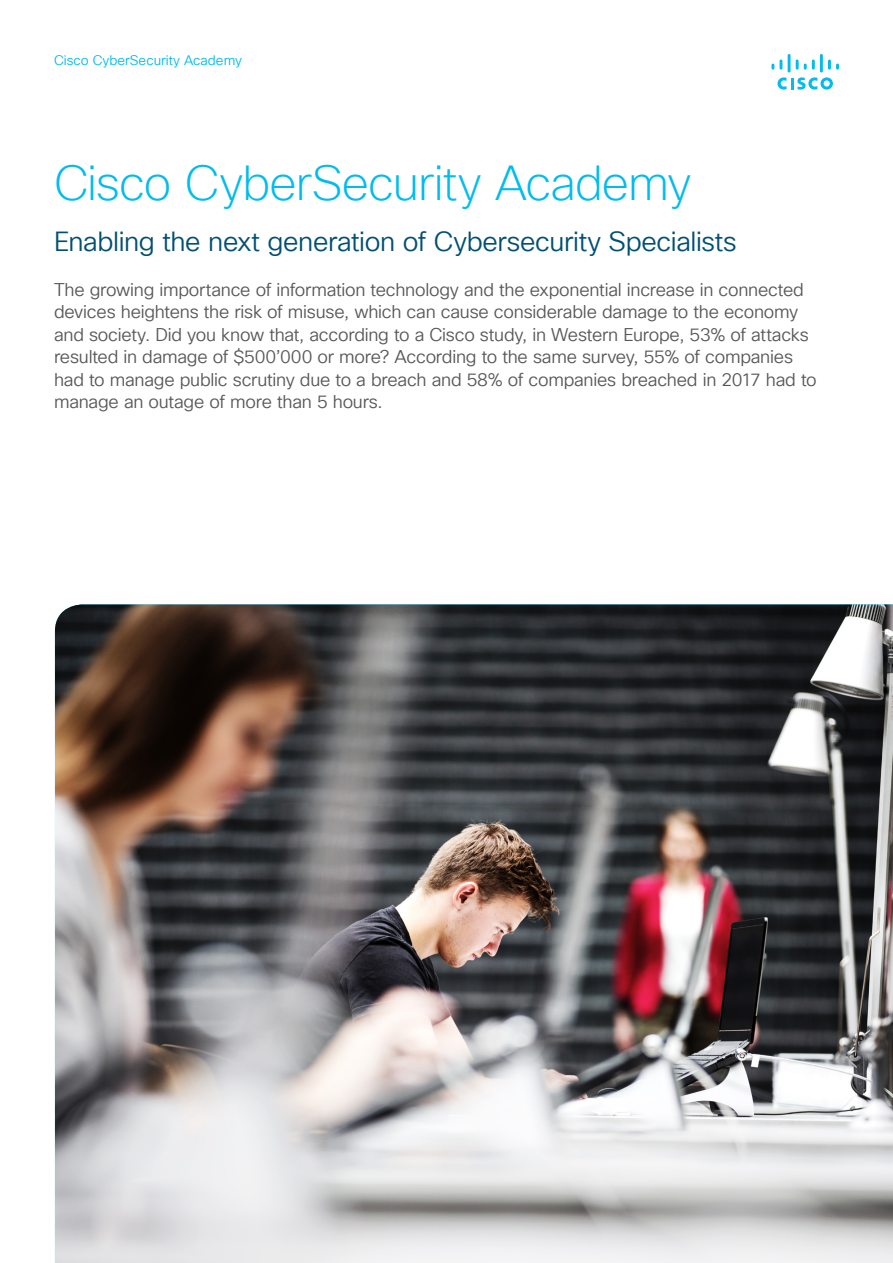
<style>
.page{position:relative;width:893px;height:1263px;background:#fff}
.page>*{position:absolute;margin:0;border:0;box-sizing:border-box;transform-origin:0 0}
.Title_Headline{font:200 48px "Cisco Sans TT";letter-spacing:-.02em;color:#01bcec}
.Subhead1_Blue{font:27px "Cisco Sans TT Light";letter-spacing:-.015em;color:#015072}
.Intro{font:18px/22.5px "Cisco Sans TT Light";letter-spacing:-.015em;color:#57585a}
.t1{font:13.5px "Cisco Sans TT Light";color:#01bcec}
</style>
<div class="page">
<svg style="left:771px;top:54px;width:68px;height:36px"></svg>
<img style="left:55px;top:604px;width:838px;height:659px">
<p class="t1" style="left:54px;top:51px;width:190px">Cisco CyberSecurity Academy</p>
<p class="Title_Headline" style="left:54px;top:152px;width:639px">Cisco CyberSecurity Academy</p>
<p class="Subhead1_Blue" style="left:54px;top:224px;width:684px">Enabling the next generation of Cybersecurity Specialists</p>
<p class="Intro" style="left:54px;top:279px;width:764px">The growing importance of information technology and the exponential increase in connected devices heightens the risk of misuse, which can cause considerable damage to the economy and society. Did you know that, according to a Cisco study, in Western Europe, 53% of attacks resulted in damage of $500’000 or more? According to the same survey, 55% of companies had to manage public scrutiny due to a breach and 58% of companies breached in 2017 had to manage an outage of more than 5 hours.</p>
</div>
